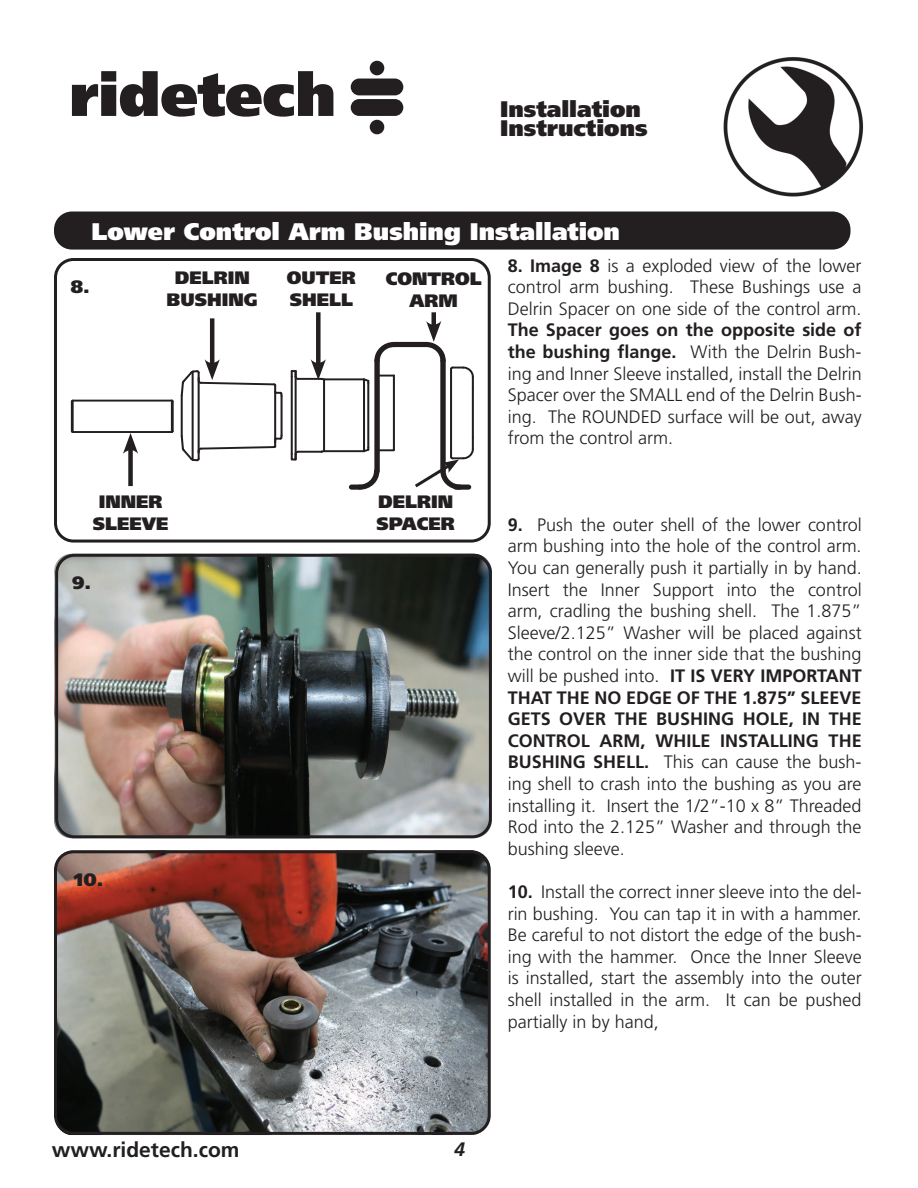
<style>
.page{position:relative;width:918px;height:1188px;background:#fff}
.page>*{position:absolute;margin:0;border:0;box-sizing:border-box;transform-origin:0 0}
.t1{font:900 24px "Frutiger";color:#fff}
.t2{font:900 22.5px/19.5px "Frutiger";color:#231f20}
.t3{font:700 21px "Frutiger";color:#231f20}
.t4{font:italic 700 19.5px "Frutiger";color:#231f20}
.t5{font:300 18px/21.6px "Frutiger";color:#231f20;text-align:justify}
.t6{font:900 18px/21.6px "Frutiger";color:#231f20;text-align:center}
.s1{font-weight:700}
</style>
<div class="page">
<img style="left:723px;top:84px;width:15px;height:85px">
<svg style="left:72px;top:71px;width:261px;height:46px"></svg>
<div style="left:351px;top:79px;width:52px;height:16px;background:#231f20;border-radius:8px"></div>
<div style="left:351px;top:99px;width:52px;height:17px;background:#231f20;border-radius:8px"></div>
<div style="left:370px;top:61px;width:14px;height:14px;background:#231f20;border-radius:50%"></div>
<div style="left:370px;top:120px;width:14px;height:14px;background:#231f20;border-radius:50%"></div>
<img style="left:58px;top:854px;width:429px;height:281px">
<img style="left:54px;top:554px;width:438px;height:284px;border-radius:18px">
<div style="left:55px;top:554px;width:437px;height:284px;border:3px solid #231f20;border-radius:18px"></div>
<div style="left:54px;top:212px;width:797px;height:38px;background:#231f20;border-radius:18px"></div>
<div style="left:54px;top:850px;width:437px;height:285px;border:3px solid #231f20;border-radius:18px"></div>
<div style="left:54px;top:258px;width:437px;height:285px;border:3px solid #231f20;border-radius:18px"></div>
<hr style="left:291px;top:377px;width:2px;height:77px;background:#231f20">
<div style="left:291px;top:453px;width:6px;height:8px;border:2px solid #231f20"></div>
<svg style="left:293px;top:450px;width:7px;height:6px"></svg>
<hr style="left:298px;top:451px;width:23px;height:2px;background:#231f20">
<hr style="left:324px;top:450px;width:40px;height:2px;background:#231f20">
<svg style="left:319px;top:449px;width:7px;height:4px"></svg>
<svg style="left:291px;top:370px;width:9px;height:11px"></svg>
<hr style="left:298px;top:378px;width:23px;height:2px;background:#231f20">
<hr style="left:324px;top:378px;width:40px;height:2px;background:#231f20">
<hr style="left:181px;top:395px;width:2px;height:41px;background:#231f20">
<hr style="left:281px;top:396px;width:2px;height:39px;background:#231f20">
<hr style="left:198px;top:378px;width:2px;height:75px;background:#231f20">
<hr style="left:274px;top:392px;width:2px;height:50px;background:#231f20">
<hr style="left:192px;top:372px;width:2px;height:88px;background:#231f20">
<hr style="left:295px;top:371px;width:2px;height:89px;background:#231f20">
<hr style="left:323px;top:379px;width:2px;height:72px;background:#231f20">
<hr style="left:472px;top:388px;width:2px;height:49px;background:#231f20">
<hr style="left:450px;top:372px;width:2px;height:82px;background:#231f20">
<hr style="left:71px;top:401px;width:2px;height:30px;background:#231f20">
<hr style="left:171px;top:401px;width:2px;height:31px;background:#231f20">
<hr style="left:72px;top:401px;width:2px;height:31px;background:#231f20">
<hr style="left:172px;top:401px;width:2px;height:30px;background:#231f20">
<hr style="left:73px;top:431px;width:99px;height:2px;background:#231f20">
<svg style="left:170px;top:429px;width:113px;height:33px"></svg>
<svg style="left:374px;top:341px;width:25px;height:20px"></svg>
<svg style="left:361px;top:374px;width:34px;height:79px"></svg>
<div style="left:352px;top:484px;width:8px;height:6px;background:#231f20"></div>
<div style="left:374px;top:361px;width:6px;height:110px;background:#231f20"></div>
<div style="left:394px;top:342px;width:32px;height:5px;background:#231f20"></div>
<div style="left:440px;top:361px;width:6px;height:110px;background:#231f20"></div>
<svg style="left:355px;top:466px;width:25px;height:24px"></svg>
<div style="left:316px;top:312px;width:5px;height:56px;background:#231f20"></div>
<svg style="left:311px;top:359px;width:15px;height:23px"></svg>
<hr style="left:210px;top:318px;width:4px;height:50px;background:#231f20">
<svg style="left:70px;top:359px;width:213px;height:45px"></svg>
<div style="left:128px;top:446px;width:5px;height:40px;background:#231f20"></div>
<svg style="left:123px;top:433px;width:15px;height:21px"></svg>
<div style="left:431px;top:312px;width:5px;height:17px;background:#231f20"></div>
<svg style="left:421px;top:321px;width:53px;height:67px"></svg>
<svg style="left:415px;top:437px;width:59px;height:53px"></svg>
<p class="t2" style="left:500px;top:101px;width:149px">Installation<br>Instructions</p>
<h1 class="t1" style="left:92px;top:222px;width:530px">Lower Control Arm Bushing Installation</h1>
<p class="t5" style="left:508px;top:256px;width:355px"><span class="s1">8. Image 8</span> is a exploded view of the lower control arm bushing. These Bushings use a Delrin Spacer on one side of the control arm.</p>
<p class="t5" style="left:508px;top:321px;width:356px"><span class="s1">The Spacer goes on the opposite side of the bushing flange.</span> With the Delrin Bush&shy;ing and Inner Sleeve installed, install the Delrin Spacer over the SMALL end of the Delrin Bush&shy;ing. The ROUNDED surface will be out, away from the control arm.</p>
<p class="t6" style="left:71px;top:277px;width:20px">8.</p>
<p class="t6" style="left:167px;top:268px;width:93px">DELRIN<br>BUSHING</p>
<p class="t6" style="left:287px;top:268px;width:71px;text-align:left">OUTER<br>SHELL</p>
<p class="t6" style="left:386px;top:270px;width:98px">CONTROL<br>ARM</p>
<p class="t6" style="left:93px;top:492px;width:77px">INNER<br>SLEEVE</p>
<p class="t6" style="left:377px;top:492px;width:80px;text-align:left">DELRIN<br>SPACER</p>
<p class="t6" style="left:72px;top:573px;width:20px">9.</p>
<p class="t6" style="left:74px;top:870px;width:31px">10.</p>
<p class="t5" style="left:508px;top:515px;width:356px"><span class="s1">9.</span> Push the outer shell of the lower control arm bushing into the hole of the control arm.<br>You can generally push it partially in by hand.<br>Insert the Inner Support into the control arm, cradling the bushing shell. The 1.875” Sleeve/2.125” Washer will be placed against the control on the inner side that the bushing will be pushed into. <span class="s1">IT IS VERY IMPORTANT THAT THE NO EDGE OF THE 1.875” SLEEVE GETS OVER THE BUSHING HOLE, IN THE CONTROL ARM, WHILE INSTALLING THE BUSHING SHELL.</span> This can cause the bush&shy;ing shell to crash into the bushing as you are installing it. Insert the 1/2”-10 x 8” Threaded Rod into the 2.125” Washer and through the bushing sleeve.</p>
<p class="t5" style="left:508px;top:882px;width:356px"><span class="s1">10.</span> Install the correct inner sleeve into the del&shy;rin bushing. You can tap it in with a hammer.<br>Be careful to not distort the edge of the bush&shy;ing with the hammer. Once the Inner Sleeve is installed, start the assembly into the outer shell installed in the arm. It can be pushed partially in by hand,</p>
<p class="t3" style="left:52px;top:1142px;width:189px">www.ridetech.com</p>
<p class="t4" style="left:454px;top:1142px;width:12px">4</p>
</div>
